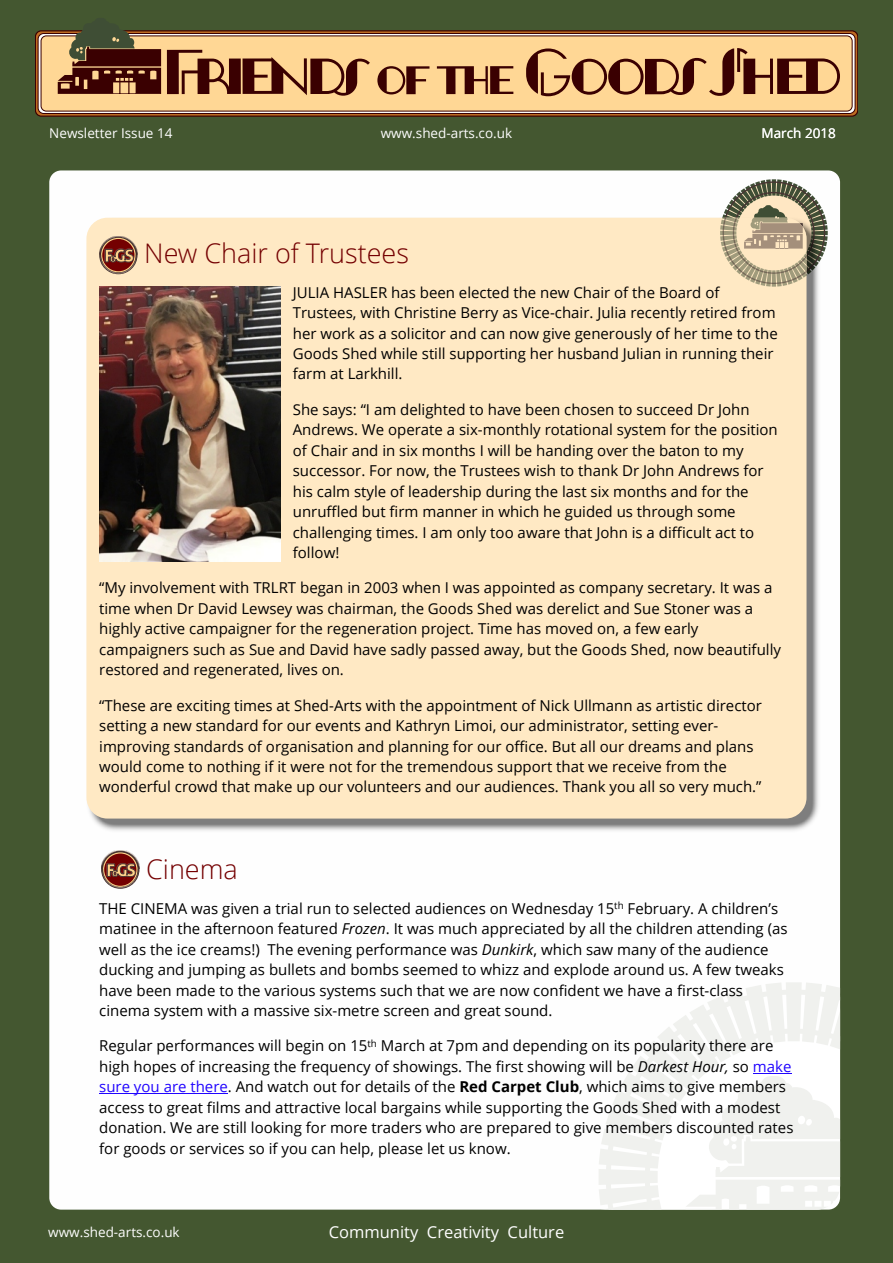
<style>
.page{position:relative;width:893px;height:1263px;background:#fff}
.page>*{position:absolute;margin:0;border:0;box-sizing:border-box;transform-origin:0 0}
.t1{font:300 27px "Open Sans";color:#740001}
.t2{font:16.5px "Open Sans";color:#fefefe}
.t3{font:15px/20.4px "Open Sans";color:#000}
.t4{font:13.5px "Open Sans";color:#fefefe}
.s1{font-style:italic}
.s2{color:#2105ff}
.s3{font-weight:700}
</style>
<div class="page">
<div style="left:0;top:0;width:113px;height:1263px;background:#445730"></div>
<div style="left:840px;top:186px;width:53px;height:1010px;background:#445730"></div>
<div style="left:0;top:1196px;width:893px;height:67px;background:#445730"></div>
<div style="left:0;top:0;width:893px;height:186px;background:#445730"></div>
<div style="left:49px;top:170px;width:791px;height:1039px;background:#fefefe;border-radius:12px"></div>
<svg style="left:599px;top:982px;width:235px;height:223px"></svg>
<svg style="left:603px;top:987px;width:237px;height:222px"></svg>
<svg style="left:685px;top:1076px;width:155px;height:133px"></svg>
<div style="left:35px;top:30px;width:822px;height:87px;background:#be6c23;border:1px solid #3a0001;border-radius:6px"></div>
<svg style="left:38px;top:33px;width:818px;height:81px;background:#967776"></svg>
<div style="left:41px;top:36px;width:811px;height:75px;background:#ffd795;border:1px solid #3a0001;border-radius:5px"></div>
<svg style="left:167px;top:50px;width:203px;height:46px"></svg>
<svg style="left:377px;top:66px;width:52px;height:28px"></svg>
<svg style="left:437px;top:66px;width:76px;height:28px"></svg>
<svg style="left:526px;top:48px;width:314px;height:48px"></svg>
<svg style="left:58px;top:30px;width:103px;height:64px"></svg>
<img style="left:88px;top:217px;width:731px;height:614px">
<div style="left:86px;top:218px;width:720px;height:600px;background:#ffe9c4;border-radius:21px"></div>
<img style="left:99px;top:287px;width:181px;height:274px">
<hr style="left:753px;top:1073px;width:38px;height:1px;background:#2105ff">
<hr style="left:99px;top:1093px;width:129px;height:1px;background:#2105ff">
<img style="left:101px;top:850px;width:39px;height:38px">
<svg style="left:720px;top:179px;width:108px;height:108px"></svg>
<img style="left:99px;top:236px;width:39px;height:38px">
<p class="t4" style="left:49px;top:128px;width:125px">Newsletter Issue 14</p>
<p class="t4" style="left:381px;top:128px;width:133px">www.shed-arts.co.uk</p>
<p class="t4" style="left:762px;top:128px;width:76px">March 2018</p>
<h1 class="t1" style="left:144px;top:243px;width:266px">New Chair of Trustees</h1>
<p class="t3" style="left:293px;top:284px;width:486px">JULIA HASLER has been elected the new Chair of the Board of Trustees, with Christine Berry as Vice-chair. Julia recently retired from her work as a solicitor and can now give generously of her time to the Goods Shed while still supporting her husband Julian in running their farm at Larkhill.</p>
<p class="t3" style="left:293px;top:401px;width:486px">She says: “I am delighted to have been chosen to succeed Dr John Andrews. We operate a six-monthly rotational system for the position of Chair and in six months I will be handing over the baton to my successor. For now, the Trustees wish to thank Dr John Andrews for his calm style of leadership during the last six months and for the unruffled but firm manner in which he guided us through some challenging times. I am only too aware that John is a difficult act to follow!</p>
<p class="t3" style="left:99px;top:579px;width:683px">“My involvement with TRLRT began in 2003 when I was appointed as company secretary. It was a time when Dr David Lewsey was chairman, the Goods Shed was derelict and Sue Stoner was a highly active campaigner for the regeneration project. Time has moved on, a few early campaigners such as Sue and David have sadly passed away, but the Goods Shed, now beautifully restored and regenerated, lives on.</p>
<p class="t3" style="left:99px;top:696px;width:664px">“These are exciting times at Shed-Arts with the appointment of Nick Ullmann as artistic director setting a new standard for our events and Kathryn Limoi, our administrator, setting ever&shy;improving standards of organisation and planning for our office. But all our dreams and plans would come to nothing if it were not for the tremendous support that we receive from the wonderful crowd that make up our volunteers and our audiences. Thank you all so very much.”</p>
<h1 class="t1" style="left:146px;top:859px;width:93px">Cinema</h1>
<p class="t3" style="left:99px;top:900px;width:690px">THE CINEMA was given a trial run to selected audiences on Wednesday 15<sup>th</sup> February. A children’s matinee in the afternoon featured <span class="s1">Frozen</span>. It was much appreciated by all the children attending (as well as the ice creams!) The evening performance was <span class="s1">Dunkirk</span>, which saw many of the audience ducking and jumping as bullets and bombs seemed to whizz and explode around us. A few tweaks have been made to the various systems such that we are now confident we have a first-class cinema system with a massive six-metre screen and great sound.</p>
<p class="t3" style="left:99px;top:1037px;width:696px">Regular performances will begin on 15<sup>th</sup> March at 7pm and depending on its popularity there are high hopes of increasing the frequency of showings. The first showing will be <span class="s1">Darkest Hour,</span> so <span class="s2">make sure you are there</span>. And watch out for details of the <span class="s3">Red Carpet Club</span>, which aims to give members access to great films and attractive local bargains while supporting the Goods Shed with a modest donation. We are still looking for more traders who are prepared to give members discounted rates for goods or services so if you can help, please let us know.</p>
<p class="t4" style="left:48px;top:1227px;width:133px">www.shed-arts.co.uk</p>
<p class="t2" style="left:329px;top:1225px;width:237px">Community Creativity Culture</p>
</div>
